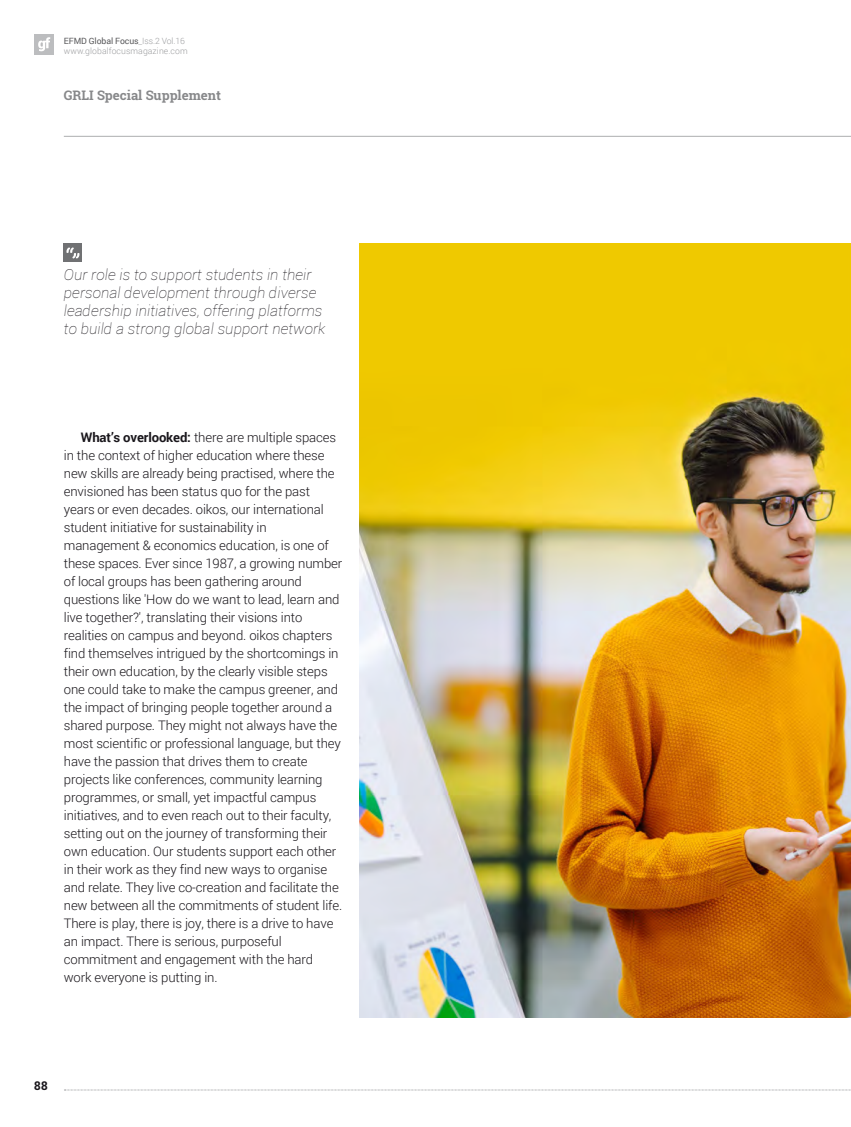
<style>
.page{position:relative;width:851px;height:1127px;background:#fff}
.page>*{position:absolute;margin:0;border:0;box-sizing:border-box;transform-origin:0 0}
.t1{font:italic 100 15px/18px "Roboto";letter-spacing:.01em;color:#1a171c}
.t2{font:300 13.2px/18px "Roboto";letter-spacing:-.01em;color:#1a171c}
.t3{font:700 13.2px "Roboto Slab";color:#87888a}
.t4{font:700 12px "Roboto Slab";color:#1a171c}
.t5{font:300 8.7px/10.1px "Roboto";letter-spacing:.01em;color:#9d9ea0}
.s1{font-weight:400;color:#58585a}
.s2{font-weight:700}
</style>
<div class="page">
<svg style="left:64px;top:1089px;width:787px;height:1px"></svg>
<div style="left:34px;top:34px;width:20px;height:20px;background:#bcbdbf"></div>
<svg style="left:38px;top:37px;width:12px;height:14px"></svg>
<hr style="left:64px;top:136px;width:786px;height:1px;background:#b1b3b4">
<img style="left:360px;top:244px;width:490px;height:774px">
<div style="left:64px;top:244px;width:18px;height:18px;background:#707173"></div>
<svg style="left:66px;top:247px;width:13px;height:11px"></svg>
<p class="t5" style="left:64px;top:35px;width:125px"><span class="s1">EFMD Global Focus</span>_Iss.2 Vol.16 www.globalfocusmagazine.com</p>
<p class="t3" style="left:64px;top:86px;width:159px">GRLI Special Supplement</p>
<p class="t1" style="left:64px;top:265px;width:263px">Our role is to support students in their personal development through diverse leadership initiatives, offering platforms to build a strong global support network</p>
<p class="t2" style="left:64px;top:428px;width:280px;text-indent:17px"><span class="s2">What’s overlooked:</span> there are multiple spaces in the context of higher education where these new skills are already being practised, where the envisioned has been status quo for the past years or even decades. oikos, our international student initiative for sustainability in management &amp; economics education, is one of these spaces. Ever since 1987, a growing number of local groups has been gathering around questions like 'How do we want to lead, learn and live together?', translating their visions into realities on campus and beyond. oikos chapters find themselves intrigued by the shortcomings in their own education, by the clearly visible steps one could take to make the campus greener, and the impact of bringing people together around a shared purpose. They might not always have the most scientific or professional language, but they have the passion that drives them to create projects like conferences, community learning programmes, or small, yet impactful campus initiatives, and to even reach out to their faculty, setting out on the journey of transforming their own education. Our students support each other in their work as they find new ways to organise and relate. They live co-creation and facilitate the new between all the commitments of student life.<br>There is play, there is joy, there is a drive to have an impact. There is serious, purposeful commitment and engagement with the hard work everyone is putting in.</p>
<p class="t4" style="left:34px;top:1077px;width:15px">88</p>
</div>
